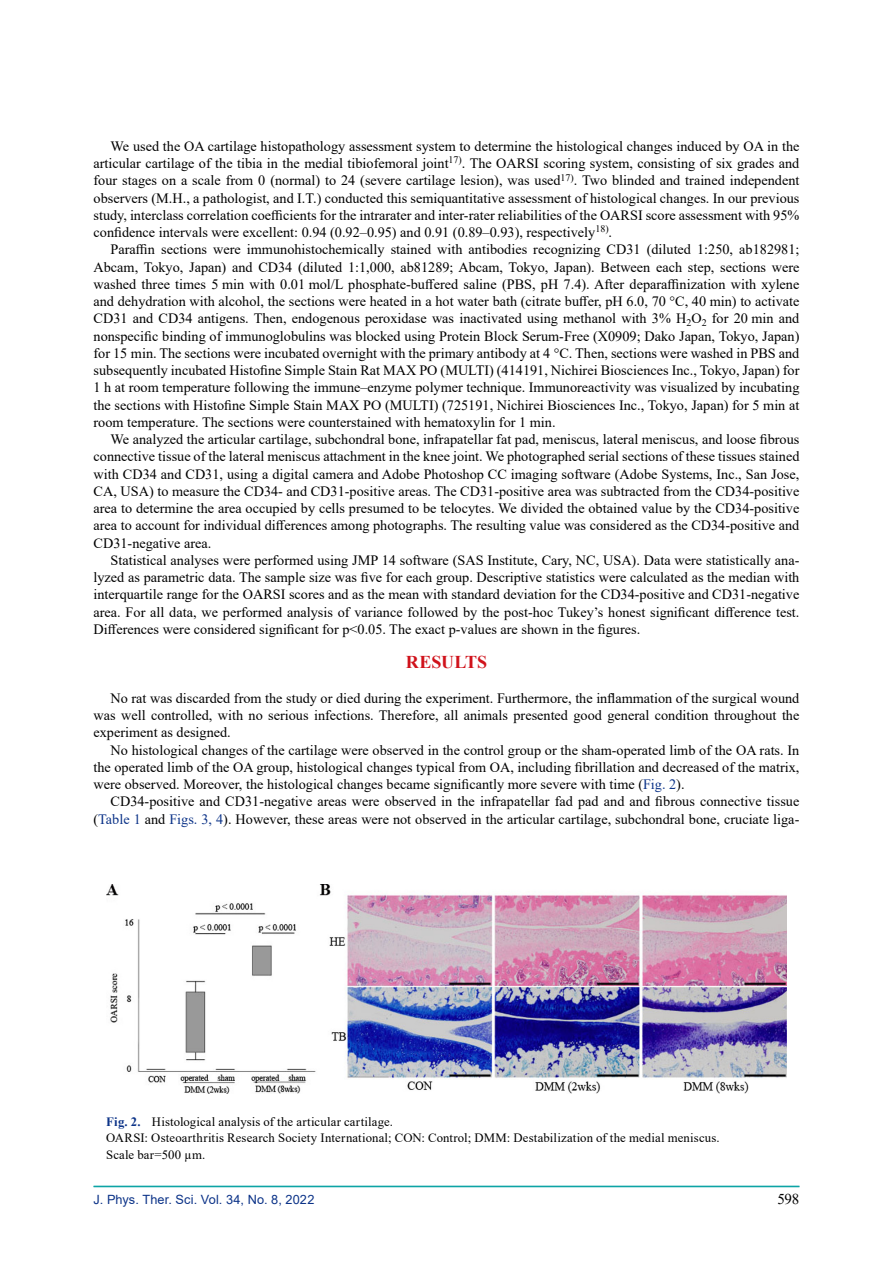
<style>
.page{position:relative;width:893px;height:1263px;background:#fff}
.page>*{position:absolute;margin:0;border:0;box-sizing:border-box;transform-origin:0 0}
.t1{font:700 18px "Times New Roman";letter-spacing:-.005em;color:#d0121b}
.t2{font:15px "Times New Roman";color:#000}
.t3{font:14.25px/17.2px "Times New Roman";color:#000;text-align:justify}
.t4{font:12.75px/16.5px "Times New Roman";letter-spacing:.01em;color:#000}
.t5{font:12.75px "Arial";letter-spacing:.01em;color:#0c3388}
.s1{color:#0c3388}
.s2{font-weight:700;color:#0c3388}
</style>
<div class="page">
<hr style="left:94px;top:1186px;width:705px;height:1px;background:#009fa1">
<img style="left:106px;top:884px;width:681px;height:210px">
<p class="t3" style="left:94px;top:137px;width:707px;text-indent:17px">We used the OA cartilage histopathology assessment system to determine the histological changes induced by OA in the articular cartilage of the tibia in the medial tibiofemoral joint<sup>17)</sup>. The OARSI scoring system, consisting of six grades and four stages on a scale from 0 (normal) to 24 (severe cartilage lesion), was used<sup>17)</sup>. Two blinded and trained independent observers (M.H., a pathologist, and I.T.) conducted this semiquantitative assessment of histological changes. In our previous study, interclass correlation coefficients for the intrarater and inter-rater reliabilities of the OARSI score assessment with 95% confidence intervals were excellent: 0.94 (0.92–0.95) and 0.91 (0.89–0.93), respectively<sup>18)</sup>.</p>
<p class="t3" style="left:94px;top:240px;width:707px;text-indent:17px">Paraffin sections were immunohistochemically stained with antibodies recognizing CD31 (diluted 1:250, ab182981; Abcam, Tokyo, Japan) and CD34 (diluted 1:1,000, ab81289; Abcam, Tokyo, Japan). Between each step, sections were washed three times 5 min with 0.01 mol/L phosphate-buffered saline (PBS, pH 7.4). After deparaffinization with xylene and dehydration with alcohol, the sections were heated in a hot water bath (citrate buffer, pH 6.0, 70 °C, 40 min) to activate CD31 and CD34 antigens. Then, endogenous peroxidase was inactivated using methanol with 3% H<sub>2</sub>O<sub>2</sub> for 20 min and nonspecific binding of immunoglobulins was blocked using Protein Block Serum-Free (X0909; Dako Japan, Tokyo, Japan) for 15 min. The sections were incubated overnight with the primary antibody at 4 °C. Then, sections were washed in PBS and subsequently incubated Histofine Simple Stain Rat MAX PO (MULTI) (414191, Nichirei Biosciences Inc., Tokyo, Japan) for 1 h at room temperature following the immune–enzyme polymer technique. Immunoreactivity was visualized by incubating the sections with Histofine Simple Stain MAX PO (MULTI) (725191, Nichirei Biosciences Inc., Tokyo, Japan) for 5 min at room temperature. The sections were counterstained with hematoxylin for 1 min.</p>
<p class="t3" style="left:94px;top:430px;width:707px;text-indent:17px">We analyzed the articular cartilage, subchondral bone, infrapatellar fat pad, meniscus, lateral meniscus, and loose fibrous connective tissue of the lateral meniscus attachment in the knee joint. We photographed serial sections of these tissues stained with CD34 and CD31, using a digital camera and Adobe Photoshop CC imaging software (Adobe Systems, Inc., San Jose, CA, USA) to measure the CD34- and CD31-positive areas. The CD31-positive area was subtracted from the CD34-positive area to determine the area occupied by cells presumed to be telocytes. We divided the obtained value by the CD34-positive area to account for individual differences among photographs. The resulting value was considered as the CD34-positive and CD31-negative area.</p>
<p class="t3" style="left:94px;top:551px;width:707px;text-indent:17px">Statistical analyses were performed using JMP 14 software (SAS Institute, Cary, NC, USA). Data were statistically ana&shy;lyzed as parametric data. The sample size was five for each group. Descriptive statistics were calculated as the median with interquartile range for the OARSI scores and as the mean with standard deviation for the CD34-positive and CD31-negative area. For all data, we performed analysis of variance followed by the post-hoc Tukey’s honest significant difference test.<br>Differences were considered significant for p&lt;0.05. The exact p-values are shown in the figures.</p>
<p class="t1" style="left:406px;top:649px;width:83px">RESULTS</p>
<p class="t3" style="left:94px;top:689px;width:707px;text-indent:17px">No rat was discarded from the study or died during the experiment. Furthermore, the inflammation of the surgical wound was well controlled, with no serious infections. Therefore, all animals presented good general condition throughout the experiment as designed.</p>
<p class="t3" style="left:94px;top:741px;width:707px;text-indent:17px">No histological changes of the cartilage were observed in the control group or the sham-operated limb of the OA rats. In the operated limb of the OA group, histological changes typical from OA, including fibrillation and decreased of the matrix, were observed. Moreover, the histological changes became significantly more severe with time (<span class="s1">Fig. 2</span>).</p>
<p class="t3" style="left:94px;top:792px;width:707px;text-align:right">CD34-positive and CD31-negative areas were observed in the infrapatellar fad pad and and fibrous connective tissue (<span class="s1">Table 1</span> and <span class="s1">Figs. 3, 4</span>). However, these areas were not observed in the articular cartilage, subchondral bone, cruciate liga-</p>
<p class="t4" style="left:106px;top:1113px;width:615px"><span class="s2">Fig. 2.</span> Histological analysis of the articular cartilage.<br>OARSI: Osteoarthritis Research Society International; CON: Control; DMM: Destabilization of the medial meniscus.<br>Scale bar=500 µm.</p>
<p class="t5" style="left:94px;top:1190px;width:222px">J. Phys. Ther. Sci. Vol. 34, No. 8, 2022</p>
<p class="t2" style="left:777px;top:1188px;width:23px">598</p>
</div>
